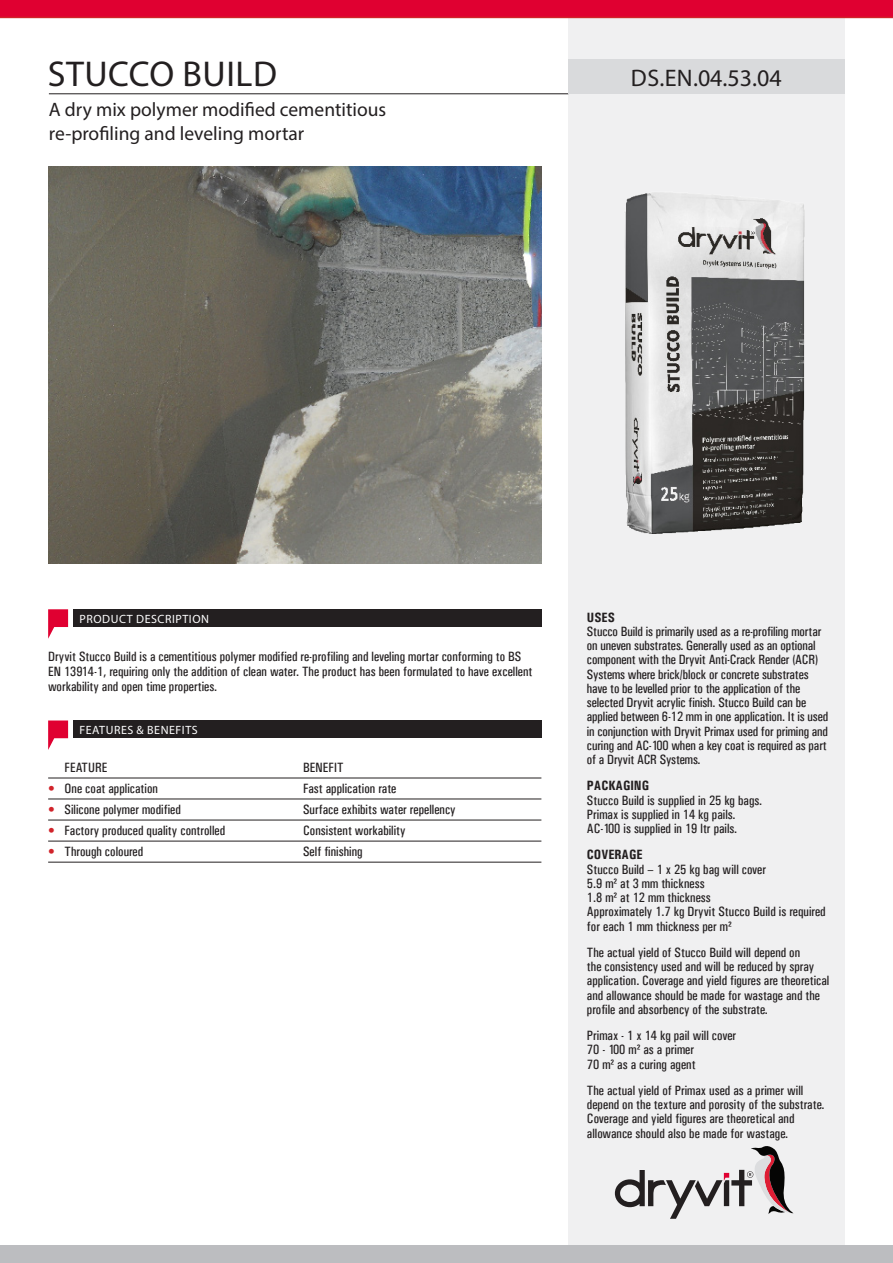
<style>
.page{position:relative;width:893px;height:1263px;background:#fff}
.page>*{position:absolute;margin:0;border:0;box-sizing:border-box;transform-origin:0 0}
.t1{font:36px "Myriad Pro";letter-spacing:.015em;color:#231f20}
.t2{font:24px "Myriad Pro";color:#231f20}
.t3{font:19.5px/23.4px "Myriad Pro";color:#231f20}
.t4{font:13.5px/14.2px "Univers Condensed";color:#231f20}
.t5{font:700 13.5px "Univers Condensed";color:#231f20}
.t6{font:12px "Myriad Pro";letter-spacing:.045em;color:#fff}
.s1{color:#d1232a}
</style>
<div class="page">
<div style="left:568px;top:0;width:277px;height:1263px;background:#f0f0f1"></div>
<hr style="left:49px;top:93px;width:519px;height:1px;background:#231f20">
<svg style="left:0;top:0;width:893px;height:18px;background:#de0230"></svg>
<svg style="left:615px;top:1146px;width:178px;height:73px"></svg>
<div style="left:0;top:1245px;width:893px;height:18px;background:#bcbdc0"></div>
<div style="left:568px;top:59px;width:277px;height:35px;background:#d9dadc"></div>
<img style="left:625px;top:193px;width:180px;height:341px">
<img style="left:48px;top:167px;width:493px;height:396px">
<hr style="left:48px;top:778px;width:493px;height:1px;background:#231f20">
<hr style="left:48px;top:799px;width:493px;height:1px;background:#231f20">
<hr style="left:48px;top:820px;width:493px;height:1px;background:#231f20">
<hr style="left:48px;top:841px;width:493px;height:1px;background:#231f20">
<hr style="left:48px;top:862px;width:493px;height:1px;background:#231f20">
<div style="left:73px;top:609px;width:468px;height:18px;background:#231f20"></div>
<svg style="left:48px;top:609px;width:20px;height:30px"></svg>
<div style="left:73px;top:720px;width:468px;height:18px;background:#231f20"></div>
<svg style="left:48px;top:720px;width:20px;height:30px"></svg>
<p class="t1" style="left:48px;top:52px;width:231px">STUCCO BUILD</p>
<p class="t3" style="left:49px;top:98px;width:339px">A dry mix polymer modified cementitious re-profiling and leveling mortar</p>
<p class="t2" style="left:631px;top:63px;width:152px">DS.EN.04.53.04</p>
<p class="t6" style="left:79px;top:611px;width:131px">PRODUCT DESCRIPTION</p>
<p class="t4" style="left:48px;top:649px;width:486px;line-height:15px">Dryvit Stucco Build is a cementitious polymer modified re-profiling and leveling mortar conforming to BS<br>EN 13914-1, requiring only the addition of clean water. The product has been formulated to have excellent workability and open time properties.</p>
<p class="t6" style="left:79px;top:722px;width:120px">FEATURES &amp; BENEFITS</p>
<p class="t4" style="left:65px;top:760px;width:44px">FEATURE</p>
<p class="t4" style="left:303px;top:760px;width:42px">BENEFIT</p>
<p class="t4" style="left:48px;top:781px;width:111px"><span class="s1">•</span> One coat application</p>
<p class="t4" style="left:303px;top:781px;width:95px">Fast application rate</p>
<p class="t4" style="left:48px;top:802px;width:134px"><span class="s1">•</span> Silicone polymer modified</p>
<p class="t4" style="left:303px;top:802px;width:154px">Surface exhibits water repellency</p>
<p class="t4" style="left:48px;top:823px;width:179px"><span class="s1">•</span> Factory produced quality controlled</p>
<p class="t4" style="left:303px;top:823px;width:104px">Consistent workability</p>
<p class="t4" style="left:48px;top:844px;width:97px"><span class="s1">•</span> Through coloured</p>
<p class="t4" style="left:303px;top:844px;width:61px">Self finishing</p>
<p class="t5" style="left:587px;top:609px;width:30px">USES</p>
<p class="t4" style="left:587px;top:624px;width:243px">Stucco Build is primarily used as a re-profiling mortar on uneven substrates. Generally used as an optional component with the Dryvit Anti-Crack Render (ACR)<br>Systems where brick/block or concrete substrates have to be levelled prior to the application of the selected Dryvit acrylic finish. Stucco Build can be applied between 6-12 mm in one application. It is used in conjunction with Dryvit Primax used for priming and curing and AC-100 when a key coat is required as part of a Dryvit ACR Systems.</p>
<p class="t5" style="left:587px;top:777px;width:64px">PACKAGING</p>
<p class="t4" style="left:587px;top:793px;width:177px">Stucco Build is supplied in 25 kg bags.</p>
<p class="t4" style="left:587px;top:807px;width:150px">Primax is supplied in 14 kg pails.</p>
<p class="t4" style="left:587px;top:821px;width:152px">AC-100 is supplied in 19 ltr pails.</p>
<p class="t5" style="left:587px;top:846px;width:57px">COVERAGE</p>
<p class="t4" style="left:587px;top:862px;width:181px">Stucco Build – 1 x 25 kg bag will cover</p>
<p class="t4" style="left:587px;top:876px;width:119px">5.9 m² at 3 mm thickness</p>
<p class="t4" style="left:587px;top:890px;width:125px">1.8 m² at 12 mm thickness</p>
<p class="t4" style="left:587px;top:905px;width:240px">Approximately 1.7 kg Dryvit Stucco Build is required for each 1 mm thickness per m²</p>
<p class="t4" style="left:587px;top:945px;width:244px">The actual yield of Stucco Build will depend on<br>the consistency used and will be reduced by spray application. Coverage and yield figures are theoretical and allowance should be made for wastage and the profile and absorbency of the substrate.</p>
<p class="t4" style="left:587px;top:1028px;width:151px">Primax - 1 x 14 kg pail will cover</p>
<p class="t4" style="left:587px;top:1043px;width:109px">70 - 100 m² as a primer</p>
<p class="t4" style="left:587px;top:1057px;width:110px">70 m² as a curing agent</p>
<p class="t4" style="left:587px;top:1083px;width:239px">The actual yield of Primax used as a primer will depend on the texture and porosity of the substrate.<br>Coverage and yield figures are theoretical and allowance should also be made for wastage.</p>
</div>
